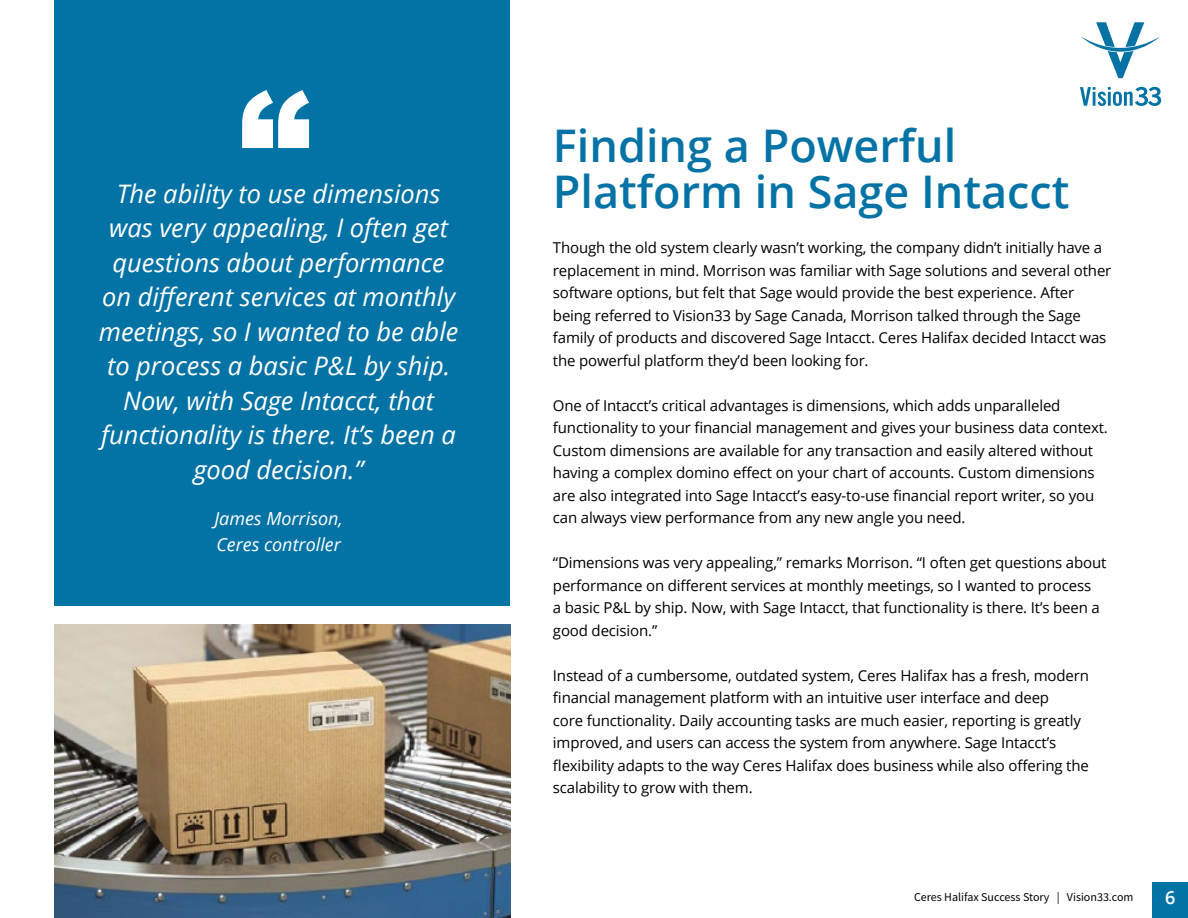
<style>
.page{position:relative;width:1188px;height:918px;background:#fff}
.page>*{position:absolute;margin:0;border:0;box-sizing:border-box;transform-origin:0 0}
.t1{font:900 145.5px "Arial";color:#fff}
.t2{font:600 45px/46.5px "Open Sans";color:#0373a6}
.t3{font:italic 25.5px/34.5px "Open Sans";color:#fff;text-align:center}
.t4{font:italic 18px/25.5px "Open Sans";color:#fff}
.t5{font:600 18px "Open Sans";color:#fff}
.t6{font:15px/22.5px "Open Sans";letter-spacing:-.01em;color:#000}
.t7{font:12px "Source Sans Pro";color:#000}
</style>
<div class="page">
<div style="left:1152px;top:882px;width:36px;height:36px;background:#0373a6"></div>
<img style="left:54px;top:624px;width:456px;height:294px">
<div style="left:54px;top:0;width:456px;height:606px;background:#0373a6"></div>
<svg style="left:1081px;top:22px;width:79px;height:56px"></svg>
<svg style="left:1080px;top:87px;width:81px;height:19px"></svg>
<h1 class="t1" style="left:238px;top:38px;width:74px">“</h1>
<p class="t3" style="left:99px;top:176px;width:361px">The ability to use dimensions was very appealing, I often get questions about performance on different services at monthly meetings, so I wanted to be able to process a basic P&amp;L by ship.<br>Now, with Sage Intacct, that functionality is there. It’s been a good decision.”</p>
<p class="t4" style="left:214px;top:506px;width:130px">James Morrison,<br>Ceres controller</p>
<h2 class="t2" style="left:553px;top:121px;width:518px">Finding a Powerful<br>Platform in Sage Intacct</h2>
<p class="t6" style="left:553px;top:236px;width:560px">Though the old system clearly wasn’t working, the company didn’t initially have a replacement in mind. Morrison was familiar with Sage solutions and several other software options, but felt that Sage would provide the best experience. After being referred to Vision33 by Sage Canada, Morrison talked through the Sage family of products and discovered Sage Intacct. Ceres Halifax decided Intacct was the powerful platform they’d been looking for.</p>
<p class="t6" style="left:553px;top:394px;width:556px">One of Intacct’s critical advantages is dimensions, which adds unparalleled functionality to your financial management and gives your business data context.<br>Custom dimensions are available for any transaction and easily altered without having a complex domino effect on your chart of accounts. Custom dimensions are also integrated into Sage Intacct’s easy-to-use financial report writer, so you can always view performance from any new angle you need.</p>
<p class="t6" style="left:553px;top:551px;width:555px">“Dimensions was very appealing,” remarks Morrison. “I often get questions about performance on different services at monthly meetings, so I wanted to process<br>a basic P&amp;L by ship. Now, with Sage Intacct, that functionality is there. It’s been a good decision.”</p>
<p class="t6" style="left:553px;top:664px;width:538px">Instead of a cumbersome, outdated system, Ceres Halifax has a fresh, modern financial management platform with an intuitive user interface and deep<br>core functionality. Daily accounting tasks are much easier, reporting is greatly improved, and users can access the system from anywhere. Sage Intacct’s flexibility adapts to the way Ceres Halifax does business while also offering the scalability to grow with them.</p>
<p class="t7" style="left:914px;top:889px;width:221px">Ceres Halifax Success Story | Vision33.com</p>
<p class="t5" style="left:1165px;top:885px;width:12px">6</p>
</div>
